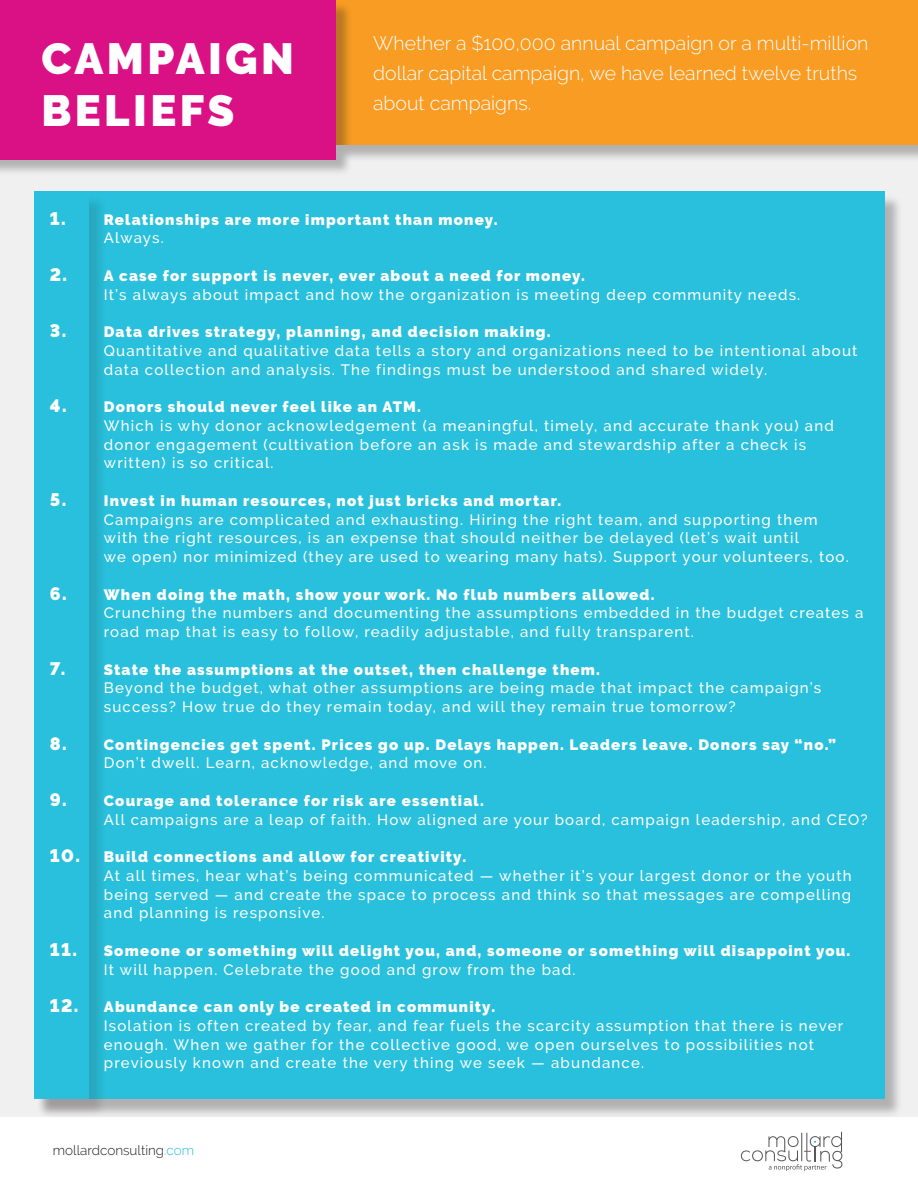
<style>
.page{position:relative;width:918px;height:1188px;background:#fff}
.page>*{position:absolute;margin:0;border:0;box-sizing:border-box;transform-origin:0 0}
.t1{font:900 43.5px "Raleway";letter-spacing:.08em;color:#fff}
.t2{font:300 19.5px/30px "Raleway";color:#fff}
.t3{font:900 18px "Raleway";color:#fff}
.t4{font:500 15px/18.8px "Raleway";letter-spacing:.08em;color:#fff}
.t5{font:900 15px "Raleway";letter-spacing:.08em;color:#fff}
.t6{font:300 13.5px "Raleway";color:#231f20}
.s1{font-size:18px}
.s2{color:#28c0dc}
</style>
<div class="page">
<div style="left:0;top:0;width:918px;height:1117px;background:#f0f0f1"></div>
<div style="left:36px;top:194px;width:867px;height:924px;background:#231f20;opacity:.3"></div>
<div style="left:34px;top:192px;width:850px;height:907px;background:#28c0dc"></div>
<div style="left:36px;top:194px;width:71px;height:924px;background:#231f20;opacity:.3"></div>
<div style="left:34px;top:192px;width:55px;height:907px;background:#28c0dc"></div>
<div style="left:337px;top:0;width:581px;height:162px;background:#231f20;opacity:.3"></div>
<div style="left:336px;top:0;width:582px;height:145px;background:#f89c23"></div>
<div style="left:0;top:2px;width:353px;height:175px;background:#231f20;opacity:.3"></div>
<div style="left:0;top:0;width:336px;height:159px;background:#da1184"></div>
<svg style="left:741px;top:1132px;width:101px;height:39px"></svg>
<p class="t1" style="left:41px;top:33px;width:254px">CAMPAIGN</p>
<p class="t1" style="left:41px;top:86px;width:195px">BELIEFS</p>
<p class="t2" style="left:373px;top:28px;width:497px">Whether a $100,000 annual campaign or a multi-million dollar capital campaign, we have learned twelve truths about campaigns.</p>
<p class="t3" style="left:50px;top:208px;width:17px">1.</p>
<p class="t5" style="left:104px;top:211px;width:395px">Relationships are more important than money.</p>
<p class="t4" style="left:104px;top:229px;width:61px">Always.</p>
<p class="t3" style="left:50px;top:264px;width:19px">2.</p>
<p class="t5" style="left:104px;top:267px;width:483px">A case for support is never, ever about a need for money.</p>
<p class="t4" style="left:104px;top:285px;width:698px">It’s always about impact and how the organization is meeting deep community needs.</p>
<p class="t3" style="left:50px;top:320px;width:18px">3.</p>
<p class="t5" style="left:104px;top:323px;width:448px">Data drives strategy, planning, and decision making.</p>
<p class="t4" style="left:104px;top:341px;width:755px">Quantitative and qualitative data tells a story and organizations need to be intentional about data collection and analysis. The findings must be understood and shared widely.</p>
<p class="t5" style="left:50px;top:398px;width:373px"><span class="s1">4.</span> Donors should never feel like an ATM.</p>
<p class="t4" style="left:104px;top:416px;width:732px">Which is why donor acknowledgement (a meaningful, timely, and accurate thank you) and donor engagement (cultivation before an ask is made and stewardship after a check is written) is so critical.</p>
<p class="t3" style="left:50px;top:489px;width:18px">5.</p>
<p class="t5" style="left:104px;top:492px;width:459px">Invest in human resources, not just bricks and mortar.</p>
<p class="t4" style="left:104px;top:510px;width:746px">Campaigns are complicated and exhausting. Hiring the right team, and supporting them with the right resources, is an expense that should neither be delayed (let’s wait until<br>we open) nor minimized (they are used to wearing many hats). Support your volunteers, too.</p>
<p class="t5" style="left:50px;top:586px;width:606px"><span class="s1">6.</span> When doing the math, show your work. No flub numbers allowed.</p>
<p class="t4" style="left:104px;top:604px;width:761px">Crunching the numbers and documenting the assumptions embedded in the budget creates a road map that is easy to follow, readily adjustable, and fully transparent.</p>
<p class="t5" style="left:50px;top:661px;width:552px"><span class="s1">7.</span> State the assumptions at the outset, then challenge them.</p>
<p class="t4" style="left:104px;top:679px;width:719px">Beyond the budget, what other assumptions are being made that impact the campaign’s success? How true do they remain today, and will they remain true tomorrow?</p>
<p class="t5" style="left:50px;top:736px;width:788px"><span class="s1">8.</span> Contingencies get spent. Prices go up. Delays happen. Leaders leave. Donors say “no.”</p>
<p class="t4" style="left:104px;top:754px;width:384px">Don’t dwell. Learn, acknowledge, and move on.</p>
<p class="t5" style="left:50px;top:792px;width:436px"><span class="s1">9.</span> Courage and tolerance for risk are essential.</p>
<p class="t4" style="left:104px;top:810px;width:765px">All campaigns are a leap of faith. How aligned are your board, campaign leadership, and CEO?</p>
<p class="t5" style="left:50px;top:848px;width:418px"><span class="s1">10.</span> Build connections and allow for creativity.</p>
<p class="t4" style="left:104px;top:866px;width:749px;text-align:justify">At all times, hear what’s being communicated — whether it’s your largest donor or the youth being served — and create the space to process and think so that messages are compelling and planning is responsive.</p>
<p class="t5" style="left:50px;top:942px;width:802px"><span class="s1">11.</span> Someone or something will delight you, and, someone or something will disappoint you.</p>
<p class="t4" style="left:104px;top:960px;width:473px">It will happen. Celebrate the good and grow from the bad.</p>
<p class="t5" style="left:50px;top:998px;width:447px"><span class="s1">12.</span> Abundance can only be created in community.</p>
<p class="t4" style="left:104px;top:1016px;width:741px">Isolation is often created by fear, and fear fuels the scarcity assumption that there is never enough. When we gather for the collective good, we open ourselves to possibilities not previously known and create the very thing we seek — abundance.</p>
<p class="t6" style="left:53px;top:1142px;width:143px">mollardconsulting<span class="s2">.com</span></p>
</div>
